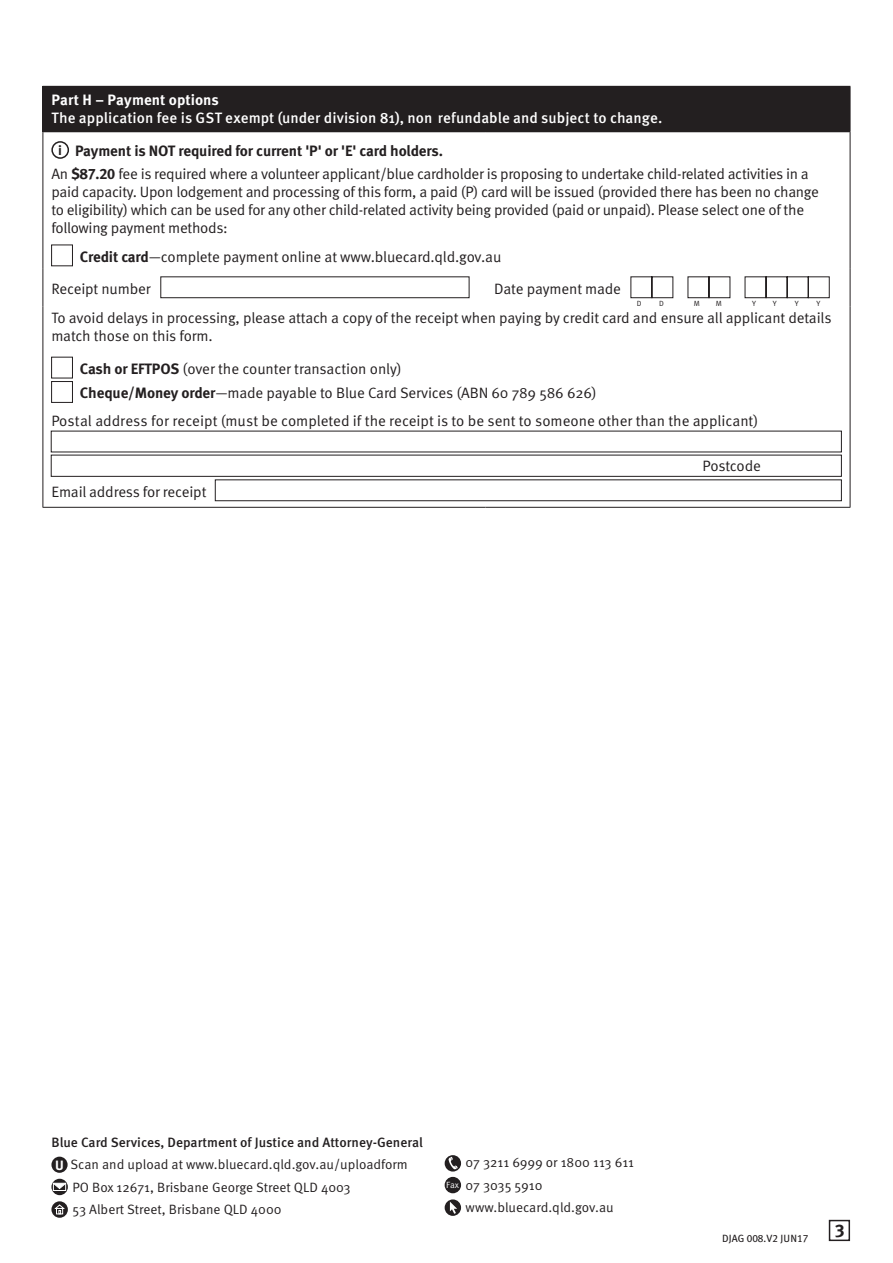
<style>
.page{position:relative;width:893px;height:1263px;background:#fff}
.page>*{position:absolute;margin:0;border:0;box-sizing:border-box;transform-origin:0 0}
.t1{font:700 18px "Meta OT";color:#231f20}
.t2{font:15px/18px "Meta OT";letter-spacing:-.02em;color:#231f20}
.t3{font:500 15px/18px "Meta OT";color:#fff}
.t4{font:13.5px "Meta OT";color:#231f20}
.t5{font:500 13.5px "Meta OT";color:#231f20}
.t6{font:10.5px "Meta Plus Book Caps";color:#231f20}
.t7{font:9px "Meta OT";color:#fff}
.t8{font:7.5px "Meta OT";color:#231f20}
.s1{font-weight:700}
.s2{font-weight:700;font-size:13.5px}
.s3{font-family:"Meta Plus Bold Caps"}
.s4{font-weight:700;color:#fff}
</style>
<div class="page">
<div style="left:43px;top:86px;width:807px;height:46px;background:#231f20"></div>
<hr style="left:850px;top:87px;width:1px;height:44px;background:#231f20">
<hr style="left:850px;top:132px;width:1px;height:136px;background:#231f20">
<hr style="left:850px;top:268px;width:1px;height:38px;background:#231f20">
<hr style="left:850px;top:306px;width:1px;height:103px;background:#231f20">
<hr style="left:850px;top:409px;width:1px;height:98px;background:#231f20">
<hr style="left:43px;top:306px;width:1px;height:103px;background:#231f20">
<hr style="left:43px;top:409px;width:1px;height:98px;background:#231f20">
<hr style="left:43px;top:507px;width:442px;height:1px;background:#231f20">
<hr style="left:485px;top:507px;width:365px;height:1px;background:#231f20">
<hr style="left:43px;top:132px;width:1px;height:136px;background:#231f20">
<hr style="left:43px;top:268px;width:1px;height:38px;background:#231f20">
<div style="left:51px;top:141px;width:18px;height:18px;border:2px solid #231f20;border-radius:50%"></div>
<div style="left:51px;top:245px;width:22px;height:21px;border:1px solid #231f20"></div>
<svg style="left:160px;top:276px;width:513px;height:22px"></svg>
<svg style="left:688px;top:276px;width:42px;height:22px"></svg>
<svg style="left:745px;top:276px;width:85px;height:22px"></svg>
<div style="left:51px;top:357px;width:22px;height:21px;border:1px solid #231f20"></div>
<div style="left:51px;top:381px;width:22px;height:22px;border:1px solid #231f20"></div>
<div style="left:215px;top:480px;width:627px;height:21px;border:1px solid #231f20"></div>
<div style="left:51px;top:1157px;width:17px;height:16px;background:#231f20;border-radius:50%"></div>
<svg style="left:51px;top:1179px;width:17px;height:16px"></svg>
<div style="left:53px;top:1183px;width:13px;height:8px;border:1px solid #fff"></div>
<svg style="left:52px;top:1182px;width:15px;height:7px"></svg>
<svg style="left:51px;top:1201px;width:17px;height:17px"></svg>
<svg style="left:55px;top:1204px;width:11px;height:10px"></svg>
<svg style="left:445px;top:1155px;width:16px;height:16px"></svg>
<svg style="left:448px;top:1157px;width:10px;height:12px"></svg>
<div style="left:445px;top:1177px;width:16px;height:16px;background:#231f20;border-radius:50%"></div>
<svg style="left:445px;top:1199px;width:16px;height:17px"></svg>
<svg style="left:450px;top:1201px;width:7px;height:13px"></svg>
<div style="left:829px;top:1220px;width:21px;height:21px;border:2px solid #231f20"></div>
<p class="t3" style="left:51px;top:91px;width:613px"><span class="s1">Part H – Payment options<br></span>The application fee is GST exempt (under division 81), non refundable and subject to change.</p>
<p class="t2" style="left:51px;top:139px;width:759px;line-height:23.2px;text-indent:7px"><span class="s2">i</span> <span class="s1">Payment is NOT required for current 'P' or 'E' card holders.<br></span>An <span class="s1">$</span><span class="s3">87.20</span> fee is required where a volunteer applicant/blue cardholder is proposing to undertake child-related activities in a</p>
<p class="t2" style="left:51px;top:183px;width:769px">paid capacity. Upon lodgement and processing of this form, a paid (P) card will be issued (provided there has been no change to eligibility) which can be used for any other child-related activity being provided (paid or unpaid). Please select one of the following payment methods:</p>
<p class="t2" style="left:51px;top:241px;width:452px;line-height:32px;text-indent:28px"><span class="s1">Credit card</span>—complete payment online at www.bluecard.qld.gov.au<br>Receipt number</p>
<p class="t2" style="left:51px;top:274px;width:782px;line-height:29.4px;text-indent:443px">Date payment made<br>To avoid delays in processing, please attach a copy of the receipt when paying by credit card and ensure all applicant details</p>
<p class="t2" style="left:80px;top:320px;width:323px;line-height:32.8px;text-indent:-28px">match those on this form.<br><span class="s1">Cash or EFTPOS</span> (over the counter transaction only)</p>
<p class="t2" style="left:51px;top:380px;width:708px;line-height:27.3px;text-indent:28px"><span class="s1">Cheque/Money order</span>—made payable to Blue Card Services (ABN 60 789 586 626)<br>Postal address for receipt (must be completed if the receipt is to be sent to someone other than the applicant)</p>
<p class="t2" style="left:703px;top:457px;width:60px">Postcode</p>
<p class="t2" style="left:51px;top:483px;width:157px">Email address for receipt</p>
<p class="t8" style="left:637px;top:299px;width:6px">D</p>
<p class="t8" style="left:659px;top:299px;width:6px">D</p>
<p class="t8" style="left:694px;top:299px;width:8px">M</p>
<p class="t8" style="left:716px;top:299px;width:8px">M</p>
<p class="t8" style="left:752px;top:299px;width:5px">Y</p>
<p class="t8" style="left:773px;top:299px;width:5px">Y</p>
<p class="t8" style="left:795px;top:299px;width:5px">Y</p>
<p class="t8" style="left:816px;top:299px;width:5px">Y</p>
<p class="t5" style="left:51px;top:1133px;width:373px">Blue Card Services, Department of Justice and Attorney-General</p>
<p class="t4" style="left:55px;top:1156px;width:354px"><span class="s4">U</span> Scan and upload at www.bluecard.qld.gov.au/uploadform</p>
<p class="t4" style="left:466px;top:1154px;width:170px">07 3211 6999 or 1800 113 611</p>
<p class="t4" style="left:72px;top:1179px;width:280px">PO Box 12671, Brisbane George Street QLD 4003</p>
<p class="t4" style="left:466px;top:1177px;width:78px">07 3035 5910</p>
<p class="t4" style="left:72px;top:1201px;width:211px">53 Albert Street, Brisbane QLD 4000</p>
<p class="t4" style="left:466px;top:1200px;width:150px">www.bluecard.qld.gov.au</p>
<p class="t7" style="left:446px;top:1180px;width:14px">Fax</p>
<p class="t6" style="left:722px;top:1232px;width:88px">DJAG 008.V2 JUN17</p>
<p class="t1" style="left:835px;top:1216px;width:11px">3</p>
</div>
